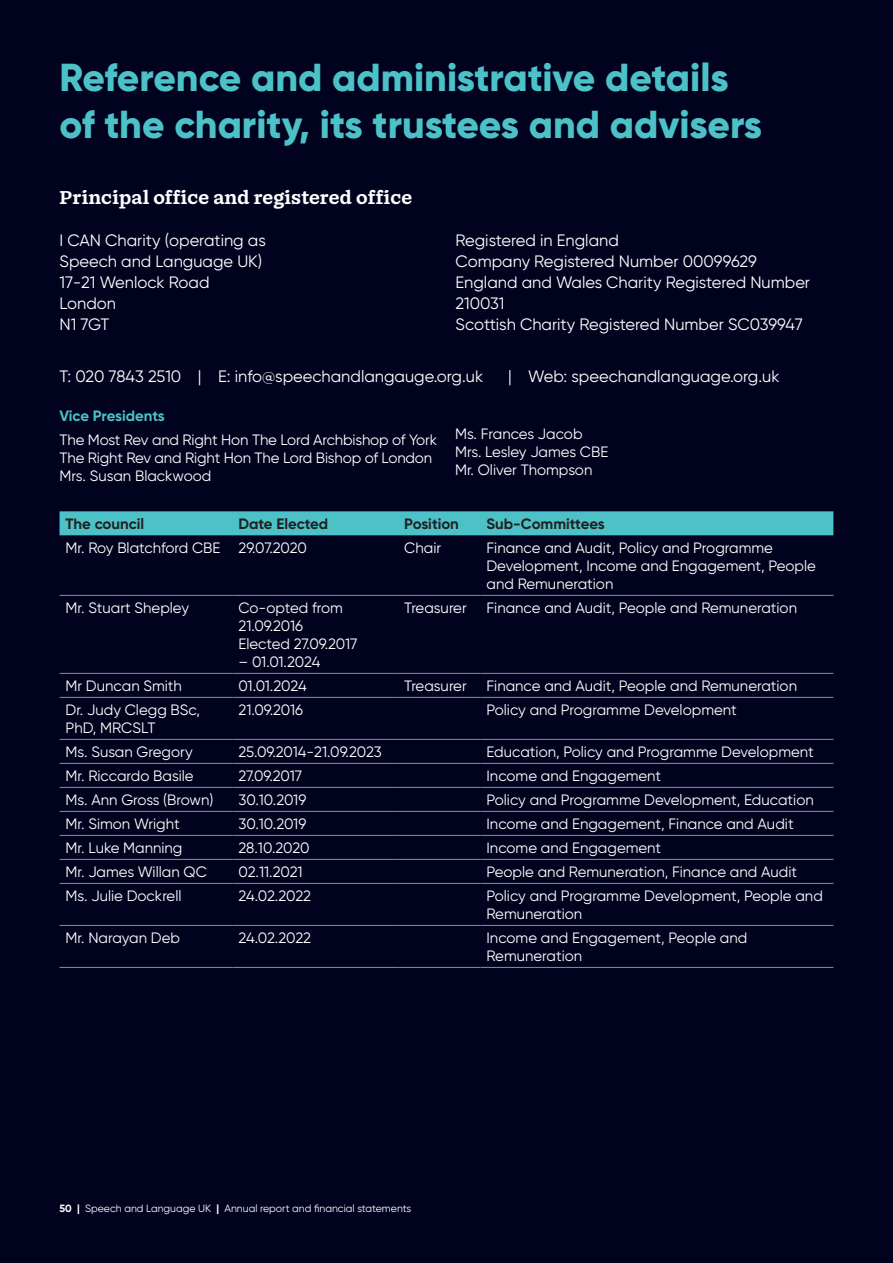
<style>
.page{position:relative;width:893px;height:1263px;background:#00021e}
.page>*{position:absolute;margin:0;border:0;box-sizing:border-box;transform-origin:0 0}
.t1{font:800 39px/46.8px "Gilroy";color:#4cc2c8}
.t2{font:500 18px "Doyle";color:#fff}
.t3{font:16.5px/21px "Gilroy";color:#fff}
.t4{font:15px/18px "Gilroy";color:#fff}
.t5{font:700 15px "Gilroy";color:#231f20}
.t6{font:700 15px "Gilroy";letter-spacing:-.01em;color:#4cc2c8}
.t7{font:10.5px "Gilroy";color:#fff}
.s1{font-weight:700}
</style>
<div class="page">
<div style="left:60px;top:511px;width:773px;height:24px;background:#4cc2c8"></div>
<hr style="left:60px;top:595px;width:172px;height:1px;background:#918e9c">
<hr style="left:232px;top:595px;width:166px;height:1px;background:#918e9c">
<hr style="left:398px;top:595px;width:82px;height:1px;background:#918e9c">
<hr style="left:60px;top:673px;width:172px;height:1px;background:#918e9c">
<hr style="left:232px;top:673px;width:166px;height:1px;background:#918e9c">
<hr style="left:398px;top:673px;width:82px;height:1px;background:#918e9c">
<hr style="left:60px;top:697px;width:172px;height:1px;background:#918e9c">
<hr style="left:232px;top:697px;width:166px;height:1px;background:#918e9c">
<hr style="left:398px;top:697px;width:82px;height:1px;background:#918e9c">
<hr style="left:60px;top:739px;width:172px;height:1px;background:#918e9c">
<hr style="left:232px;top:739px;width:166px;height:1px;background:#918e9c">
<hr style="left:398px;top:739px;width:82px;height:1px;background:#918e9c">
<hr style="left:60px;top:763px;width:172px;height:1px;background:#918e9c">
<hr style="left:232px;top:763px;width:166px;height:1px;background:#918e9c">
<hr style="left:398px;top:763px;width:82px;height:1px;background:#918e9c">
<hr style="left:60px;top:787px;width:172px;height:1px;background:#918e9c">
<hr style="left:232px;top:787px;width:166px;height:1px;background:#918e9c">
<hr style="left:398px;top:787px;width:82px;height:1px;background:#918e9c">
<hr style="left:60px;top:811px;width:172px;height:1px;background:#918e9c">
<hr style="left:232px;top:811px;width:166px;height:1px;background:#918e9c">
<hr style="left:398px;top:811px;width:82px;height:1px;background:#918e9c">
<hr style="left:60px;top:835px;width:172px;height:1px;background:#918e9c">
<hr style="left:232px;top:835px;width:166px;height:1px;background:#918e9c">
<hr style="left:398px;top:835px;width:82px;height:1px;background:#918e9c">
<hr style="left:60px;top:859px;width:172px;height:1px;background:#918e9c">
<hr style="left:232px;top:859px;width:166px;height:1px;background:#918e9c">
<hr style="left:398px;top:859px;width:82px;height:1px;background:#918e9c">
<hr style="left:60px;top:883px;width:172px;height:1px;background:#918e9c">
<hr style="left:232px;top:883px;width:166px;height:1px;background:#918e9c">
<hr style="left:398px;top:883px;width:82px;height:1px;background:#918e9c">
<hr style="left:60px;top:925px;width:172px;height:1px;background:#918e9c">
<hr style="left:232px;top:925px;width:166px;height:1px;background:#918e9c">
<hr style="left:398px;top:925px;width:82px;height:1px;background:#918e9c">
<hr style="left:60px;top:967px;width:172px;height:1px;background:#918e9c">
<hr style="left:232px;top:967px;width:166px;height:1px;background:#918e9c">
<hr style="left:398px;top:967px;width:82px;height:1px;background:#918e9c">
<hr style="left:480px;top:595px;width:353px;height:1px;background:#918e9c">
<hr style="left:480px;top:673px;width:353px;height:1px;background:#918e9c">
<hr style="left:480px;top:697px;width:353px;height:1px;background:#918e9c">
<hr style="left:480px;top:739px;width:353px;height:1px;background:#918e9c">
<hr style="left:480px;top:763px;width:353px;height:1px;background:#918e9c">
<hr style="left:480px;top:787px;width:353px;height:1px;background:#918e9c">
<hr style="left:480px;top:811px;width:353px;height:1px;background:#918e9c">
<hr style="left:480px;top:835px;width:353px;height:1px;background:#918e9c">
<hr style="left:480px;top:859px;width:353px;height:1px;background:#918e9c">
<hr style="left:480px;top:883px;width:353px;height:1px;background:#918e9c">
<hr style="left:480px;top:925px;width:353px;height:1px;background:#918e9c">
<hr style="left:480px;top:967px;width:353px;height:1px;background:#918e9c">
<h1 class="t1" style="left:60px;top:53px;width:704px">Reference and administrative details of the charity, its trustees and advisers</h1>
<p class="t2" style="left:60px;top:186px;width:354px">Principal office and registered office</p>
<p class="t3" style="left:60px;top:230px;width:208px">I CAN Charity (operating as<br>Speech and Language UK)<br>17-21 Wenlock Road<br>London<br>N1 7GT</p>
<p class="t3" style="left:455px;top:230px;width:356px">Registered in England<br>Company Registered Number 00099629<br>England and Wales Charity Registered Number<br>210031<br>Scottish Charity Registered Number SC039947</p>
<p class="t3" style="left:60px;top:365px;width:425px">T: 020 7843 2510 | E: info@speechandlangauge.org.uk</p>
<p class="t3" style="left:508px;top:365px;width:273px">| Web: speechandlanguage.org.uk</p>
<p class="t6" style="left:60px;top:407px;width:107px">Vice Presidents</p>
<p class="t4" style="left:60px;top:431px;width:379px">The Most Rev and Right Hon The Lord Archbishop of York<br>The Right Rev and Right Hon The Lord Bishop of London<br>Mrs. Susan Blackwood</p>
<p class="t4" style="left:455px;top:425px;width:155px">Ms. Frances Jacob<br>Mrs. Lesley James CBE<br>Mr. Oliver Thompson</p>
<p class="t5" style="left:66px;top:515px;width:80px">The council</p>
<p class="t5" style="left:238px;top:515px;width:91px">Date Elected</p>
<p class="t5" style="left:404px;top:515px;width:56px">Position</p>
<p class="t5" style="left:486px;top:515px;width:120px">Sub-Committees</p>
<p class="t4" style="left:66px;top:539px;width:243px">Mr. Roy Blatchford CBE 29.07.2020</p>
<p class="t4" style="left:404px;top:539px;width:38px">Chair</p>
<p class="t4" style="left:486px;top:539px;width:331px">Finance and Audit, Policy and Programme<br>Development, Income and Engagement, People and Remuneration</p>
<p class="t4" style="left:66px;top:599px;width:125px">Mr. Stuart Shepley</p>
<p class="t4" style="left:238px;top:599px;width:121px">Co-opted from<br>21.09.2016<br>Elected 27.09.2017</p>
<p class="t4" style="left:238px;top:653px;width:83px">– 01.01.2024</p>
<p class="t4" style="left:404px;top:599px;width:64px">Treasurer</p>
<p class="t4" style="left:486px;top:599px;width:312px">Finance and Audit, People and Remuneration</p>
<p class="t4" style="left:66px;top:677px;width:118px">Mr Duncan Smith</p>
<p class="t4" style="left:238px;top:677px;width:70px">01.01.2024</p>
<p class="t4" style="left:404px;top:677px;width:64px">Treasurer</p>
<p class="t4" style="left:486px;top:677px;width:312px">Finance and Audit, People and Remuneration</p>
<p class="t4" style="left:66px;top:701px;width:136px">Dr. Judy Clegg BSc,<br>PhD, MRCSLT</p>
<p class="t4" style="left:238px;top:701px;width:66px">21.09.2016</p>
<p class="t4" style="left:486px;top:701px;width:252px">Policy and Programme Development</p>
<p class="t4" style="left:66px;top:743px;width:129px">Ms. Susan Gregory</p>
<p class="t4" style="left:238px;top:743px;width:145px">25.09.2014-21.09.2023</p>
<p class="t4" style="left:486px;top:743px;width:329px">Education, Policy and Programme Development</p>
<p class="t4" style="left:66px;top:767px;width:130px">Mr. Riccardo Basile</p>
<p class="t4" style="left:238px;top:767px;width:65px">27.09.2017</p>
<p class="t4" style="left:486px;top:767px;width:176px">Income and Engagement</p>
<p class="t4" style="left:66px;top:791px;width:150px">Ms. Ann Gross (Brown)</p>
<p class="t4" style="left:238px;top:791px;width:69px">30.10.2019</p>
<p class="t4" style="left:486px;top:791px;width:329px">Policy and Programme Development, Education</p>
<p class="t4" style="left:66px;top:815px;width:116px">Mr. Simon Wright</p>
<p class="t4" style="left:238px;top:815px;width:69px">30.10.2019</p>
<p class="t4" style="left:486px;top:815px;width:309px">Income and Engagement, Finance and Audit</p>
<p class="t4" style="left:66px;top:839px;width:118px">Mr. Luke Manning</p>
<p class="t4" style="left:238px;top:839px;width:73px">28.10.2020</p>
<p class="t4" style="left:486px;top:839px;width:176px">Income and Engagement</p>
<p class="t4" style="left:66px;top:863px;width:143px">Mr. James Willan QC</p>
<p class="t4" style="left:238px;top:863px;width:66px">02.11.2021</p>
<p class="t4" style="left:486px;top:863px;width:312px">People and Remuneration, Finance and Audit</p>
<p class="t4" style="left:66px;top:887px;width:117px">Ms. Julie Dockrell</p>
<p class="t4" style="left:238px;top:887px;width:74px">24.02.2022</p>
<p class="t4" style="left:486px;top:887px;width:338px">Policy and Programme Development, People and<br>Remuneration</p>
<p class="t4" style="left:66px;top:929px;width:116px">Mr. Narayan Deb</p>
<p class="t4" style="left:238px;top:929px;width:74px">24.02.2022</p>
<p class="t4" style="left:486px;top:929px;width:262px">Income and Engagement, People and<br>Remuneration</p>
<p class="t7" style="left:60px;top:1202px;width:353px"><span class="s1">50 |</span> Speech and Language UK <span class="s1">|</span> Annual report and financial statements</p>
</div>
